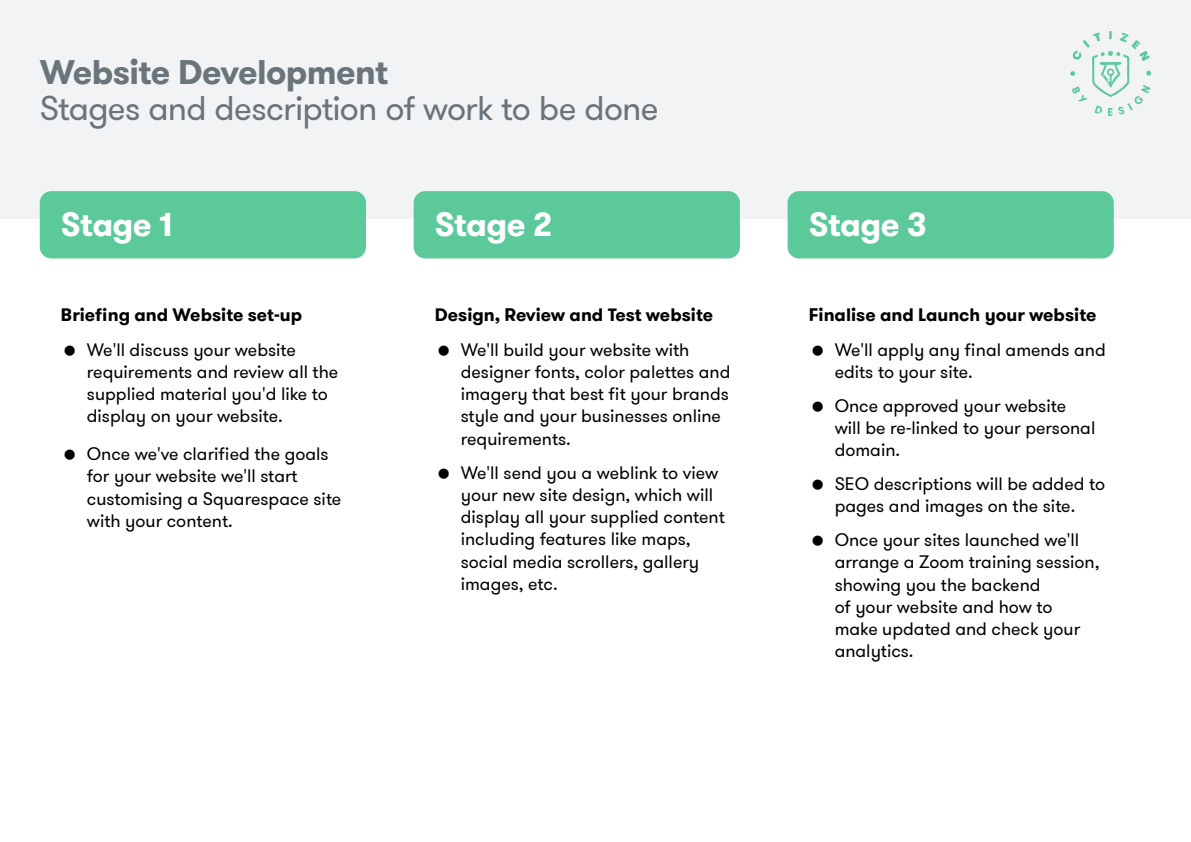
<style>
.page{position:relative;width:1191px;height:842px;background:#fff}
.page>*{position:absolute;margin:0;border:0;box-sizing:border-box;transform-origin:0 0}
.t1{font:34px "GT Walsheim Pro";letter-spacing:-.025em;color:#6a747b}
.t2{font:700 34px "GT Walsheim Pro";letter-spacing:-.02em;color:#6a747b}
.t3{font:700 32.9px "GT Walsheim Pro";letter-spacing:-.015em;color:#fff}
.t4{font:18px/22.3px "GT Walsheim Pro";color:#000}
.t5{font:700 18px "GT Walsheim Pro";color:#000}
</style>
<div class="page">
<div style="left:0;top:0;width:1191px;height:218px;background:#f1f3f4"></div>
<svg style="left:1070px;top:31px;width:81px;height:85px"></svg>
<div style="left:40px;top:191px;width:326px;height:67px;background:#5cc99b;border-radius:12px"></div>
<div style="left:413px;top:191px;width:327px;height:67px;background:#5cc99b;border-radius:12px"></div>
<div style="left:787px;top:191px;width:326px;height:67px;background:#5cc99b;border-radius:12px"></div>
<h1 class="t2" style="left:40px;top:50px;width:350px">Website Development</h1>
<h1 class="t1" style="left:40px;top:87px;width:620px">Stages and description of work to be done</h1>
<h2 class="t3" style="left:61px;top:203px;width:113px">Stage 1</h2>
<h2 class="t3" style="left:435px;top:203px;width:119px">Stage 2</h2>
<h2 class="t3" style="left:808px;top:203px;width:119px">Stage 3</h2>
<p class="t5" style="left:61px;top:302px;width:243px">Briefing and Website set-up</p>
<p class="t4" style="left:87px;top:339px;width:253px">We'll discuss your website requirements and review all the supplied material you'd like to display on your website.</p>
<p class="t4" style="left:87px;top:443px;width:256px">Once we've clarified the goals for your website we'll start customising a Squarespace site with your content.</p>
<p class="t5" style="left:435px;top:302px;width:280px">Design, Review and Test website</p>
<p class="t4" style="left:461px;top:339px;width:271px">We'll build your website with designer fonts, color palettes and imagery that best fit your brands style and your businesses online requirements.</p>
<p class="t4" style="left:461px;top:461px;width:265px">We'll send you a weblink to view your new site design, which will display all your supplied content including features like maps, social media scrollers, gallery images, etc.</p>
<p class="t5" style="left:808px;top:302px;width:289px">Finalise and Launch your website</p>
<p class="t4" style="left:834px;top:339px;width:273px">We'll apply any final amends and edits to your site.</p>
<p class="t4" style="left:834px;top:395px;width:262px">Once approved your website will be re-linked to your personal domain.</p>
<p class="t4" style="left:834px;top:473px;width:272px">SEO descriptions will be added to pages and images on the site.</p>
<p class="t4" style="left:834px;top:529px;width:266px">Once your sites launched we'll arrange a Zoom training session, showing you the backend<br>of your website and how to make updated and check your analytics.</p>
</div>
